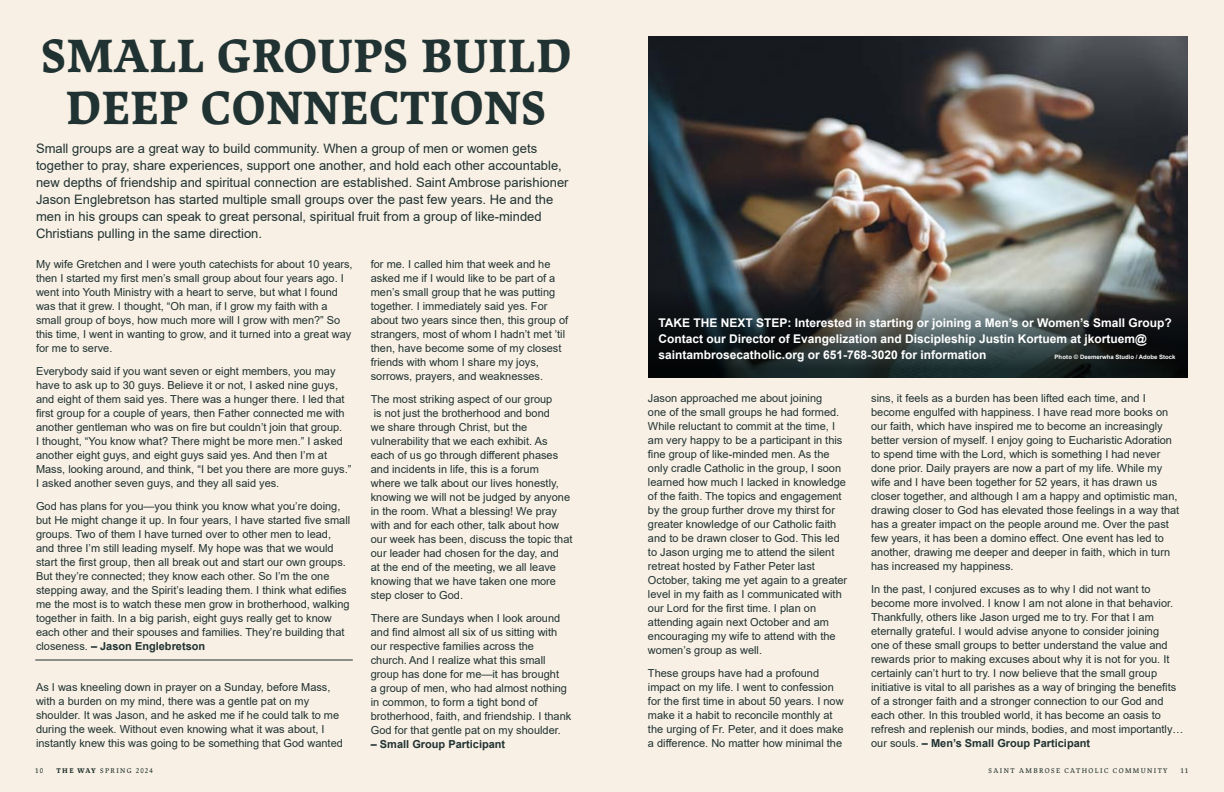
<style>
.page{position:relative;width:1224px;height:792px;background:#f8f0e4}
.page>*{position:absolute;margin:0;border:0;box-sizing:border-box;transform-origin:0 0}
.t1{font:700 48px/52px "Lapture";color:#203232;text-align:center}
.t2{font:13px/17px "Arial";color:#203232}
.t3{font:700 12px/16px "Arial";color:#fff}
.t4{font:11px/14px "Arial";color:#203232}
.t5{font:700 11px "Arial";color:#203232}
.t6{font:7px "Lapture";letter-spacing:.2em;color:#203232}
.t7{font:700 6px "Arial";color:#fff}
.s1{font-weight:700}
</style>
<div class="page">
<img style="left:648px;top:36px;width:540px;height:250px">
<svg style="left:648px;top:286px;width:540px;height:92px;background:#333b3b"></svg>
<hr style="left:35px;top:660px;width:318px;height:1px;background:#203232">
<h1 class="t1" style="left:40px;top:30px;width:533px">SMALL GROUPS BUILD<br>DEEP CONNECTIONS</h1>
<p class="t2" style="left:36px;top:139px;width:534px">Small groups are a great way to build community. When a group of men or women gets together to pray, share experiences, support one another, and hold each other accountable, new depths of friendship and spiritual connection are established. Saint Ambrose parishioner Jason Englebretson has started multiple small groups over the past few years. He and the men in his groups can speak to great personal, spiritual fruit from a group of like-minded Christians pulling in the same direction.</p>
<p class="t4" style="left:36px;top:257px;width:318px">My wife Gretchen and I were youth catechists for about 10 years, then I started my first men’s small group about four years ago. I went into Youth Ministry with a heart to serve, but what I found was that it grew. I thought, “Oh man, if I grow my faith with a small group of boys, how much more will I grow with men?” So this time, I went in wanting to grow, and it turned into a great way for me to serve.</p>
<p class="t4" style="left:36px;top:364px;width:317px">Everybody said if you want seven or eight members, you may have to ask up to 30 guys. Believe it or not, I asked nine guys, and eight of them said yes. There was a hunger there. I led that first group for a couple of years, then Father connected me with another gentleman who was on fire but couldn’t join that group.<br>I thought, “You know what? There might be more men.” I asked another eight guys, and eight guys said yes. And then I’m at Mass, looking around, and think, “I bet you there are more guys.” I asked another seven guys, and they all said yes.</p>
<p class="t4" style="left:36px;top:499px;width:316px">God has plans for you—you think you know what you’re doing, but He might change it up. In four years, I have started five small groups. Two of them I have turned over to other men to lead, and three I’m still leading myself. My hope was that we would start the first group, then all break out and start our own groups.<br>But they’re connected; they know each other. So I’m the one stepping away, and the Spirit’s leading them. I think what edifies me the most is to watch these men grow in brotherhood, walking together in faith. In a big parish, eight guys really get to know each other and their spouses and families. They’re building that closeness. <span class="s1">– Jason Englebretson</span></p>
<p class="t4" style="left:36px;top:680px;width:308px">As I was kneeling down in prayer on a Sunday, before Mass, with a burden on my mind, there was a gentle pat on my shoulder. It was Jason, and he asked me if he could talk to me during the week. Without even knowing what it was about, I instantly knew this was going to be something that God wanted</p>
<p class="t4" style="left:371px;top:257px;width:199px">for me. I called him that week and he asked me if I would like to be part of a men’s small group that he was putting together. I immediately said yes. For about two years since then, this group of strangers, most of whom I hadn’t met ’til then, have become some of my closest friends with whom I share my joys, sorrows, prayers, and weaknesses.</p>
<p class="t4" style="left:371px;top:392px;width:203px">The most striking aspect of our group<br>is not just the brotherhood and bond<br>we share through Christ, but the vulnerability that we each exhibit. As each of us go through different phases and incidents in life, this is a forum<br>where we talk about our lives honestly, knowing we will not be judged by anyone in the room. What a blessing! We pray with and for each other, talk about how our week has been, discuss the topic that our leader had chosen for the day, and<br>at the end of the meeting, we all leave knowing that we have taken one more step closer to God.</p>
<p class="t4" style="left:371px;top:611px;width:202px">There are Sundays when I look around and find almost all six of us sitting with our respective families across the church. And I realize what this small group has done for me—it has brought<br>a group of men, who had almost nothing in common, to form a tight bond of brotherhood, faith, and friendship. I thank God for that gentle pat on my shoulder.</p>
<p class="t5" style="left:371px;top:737px;width:136px">– Small Group Participant</p>
<p class="t3" style="left:658px;top:315px;width:515px">TAKE THE NEXT STEP: Interested in starting or joining a Men’s or Women’s Small Group?<br>Contact our Director of Evangelization and Discipleship Justin Kortuem at jkortuem@ saintambrosecatholic.org or 651-768-3020 for information</p>
<p class="t7" style="left:1054px;top:352px;width:123px">Photo © Deemerwha Studio / Adobe Stock</p>
<p class="t4" style="left:648px;top:391px;width:201px">Jason approached me about joining<br>one of the small groups he had formed.<br>While reluctant to commit at the time, I am very happy to be a participant in this fine group of like-minded men. As the only cradle Catholic in the group, I soon learned how much I lacked in knowledge of the faith. The topics and engagement by the group further drove my thirst for greater knowledge of our Catholic faith and to be drawn closer to God. This led to Jason urging me to attend the silent retreat hosted by Father Peter last October, taking me yet again to a greater level in my faith as I communicated with our Lord for the first time. I plan on attending again next October and am encouraging my wife to attend with the women’s group as well.</p>
<p class="t4" style="left:648px;top:666px;width:197px">These groups have had a profound impact on my life. I went to confession for the first time in about 50 years. I now make it a habit to reconcile monthly at the urging of Fr. Peter, and it does make a difference. No matter how minimal the</p>
<p class="t4" style="left:871px;top:391px;width:310px">sins, it feels as a burden has been lifted each time, and I become engulfed with happiness. I have read more books on our faith, which have inspired me to become an increasingly better version of myself. I enjoy going to Eucharistic Adoration to spend time with the Lord, which is something I had never done prior. Daily prayers are now a part of my life. While my wife and I have been together for 52 years, it has drawn us closer together, and although I am a happy and optimistic man, drawing closer to God has elevated those feelings in a way that has a greater impact on the people around me. Over the past few years, it has been a domino effect. One event has led to another, drawing me deeper and deeper in faith, which in turn has increased my happiness.</p>
<p class="t4" style="left:871px;top:582px;width:314px">In the past, I conjured excuses as to why I did not want to become more involved. I know I am not alone in that behavior.<br>Thankfully, others like Jason urged me to try. For that I am eternally grateful. I would advise anyone to consider joining<br>one of these small groups to better understand the value and rewards prior to making excuses about why it is not for you. It certainly can’t hurt to try. I now believe that the small group initiative is vital to all parishes as a way of bringing the benefits of a stronger faith and a stronger connection to our God and each other. In this troubled world, it has become an oasis to refresh and replenish our minds, bodies, and most importantly… our souls. <span class="s1">– Men’s Small Group Participant</span></p>
<p class="t6" style="left:35px;top:766px;width:9px">10</p>
<p class="t6" style="left:56px;top:766px;width:98px"><span class="s1">THE WAY</span> SPRING 2024</p>
<p class="t6" style="left:989px;top:766px;width:180px">SAINT AMBROSE CATHOLIC COMMUNITY</p>
<p class="t6" style="left:1180px;top:766px;width:9px">11</p>
</div>
